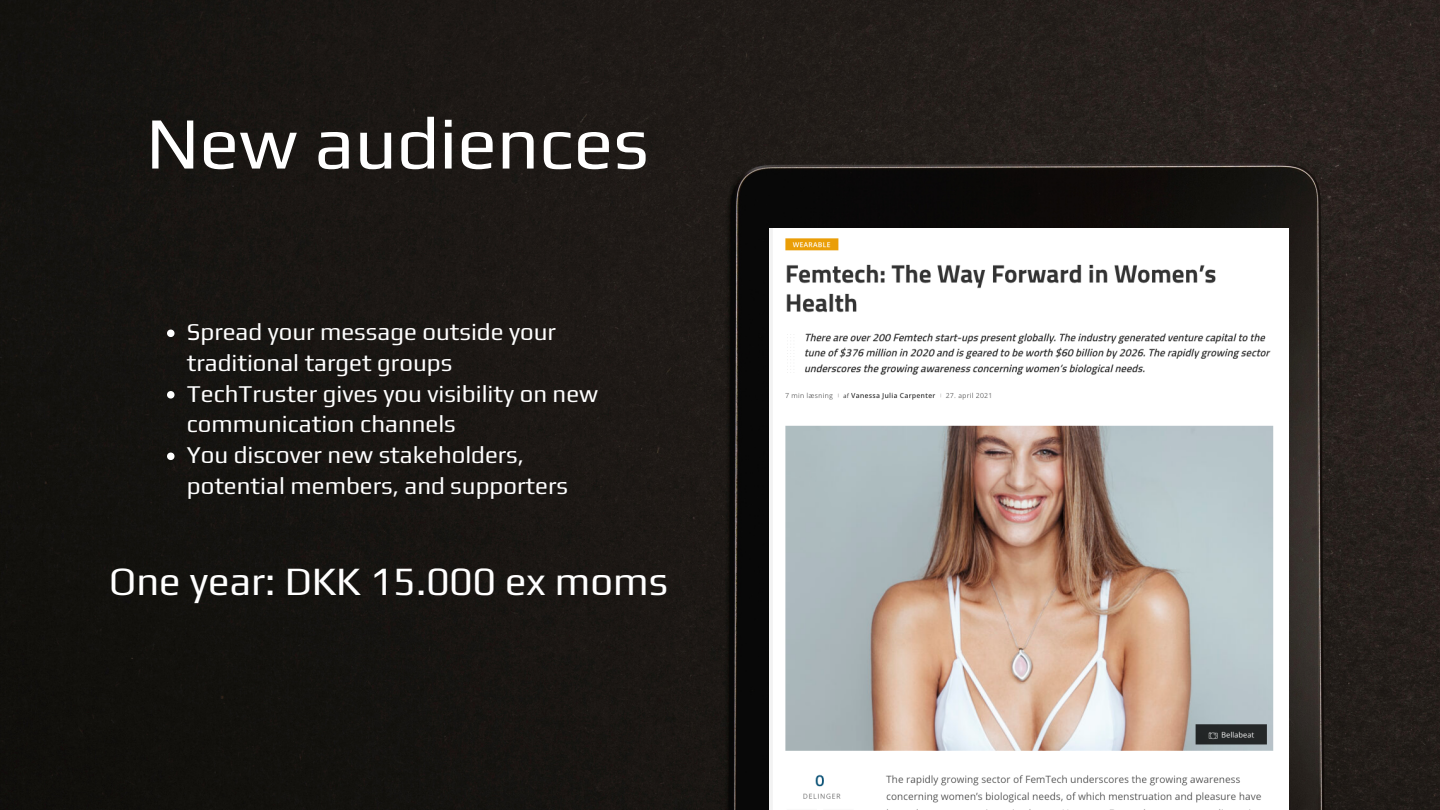
<style>
.page{position:relative;width:1440px;height:810px;background:#fff}
.page>*{position:absolute;margin:0;border:0;box-sizing:border-box;transform-origin:0 0}
.t1{font:74px "Play";color:#fff}
.t2{font:40px "Play";color:#fff}
.t3{font:24px/30.8px "Play";color:#fff}
</style>
<div class="page">
<img style="left:0;top:0;width:1440px;height:810px">
<img style="left:769px;top:228px;width:519px;height:582px">
<svg style="left:167px;top:330px;width:8px;height:7px"></svg>
<svg style="left:167px;top:391px;width:8px;height:8px"></svg>
<svg style="left:167px;top:453px;width:8px;height:7px"></svg>
<h1 class="t1" style="left:146px;top:99px;width:505px">New audiences</h1>
<p class="t3" style="left:187px;top:316px;width:413px">Spread your message outside your traditional target groups<br>TechTruster gives you visibility on new communication channels<br>You discover new stakeholders, potential members, and supporters</p>
<h2 class="t2" style="left:109px;top:558px;width:560px">One year: DKK 15.000 ex moms</h2>
</div>
